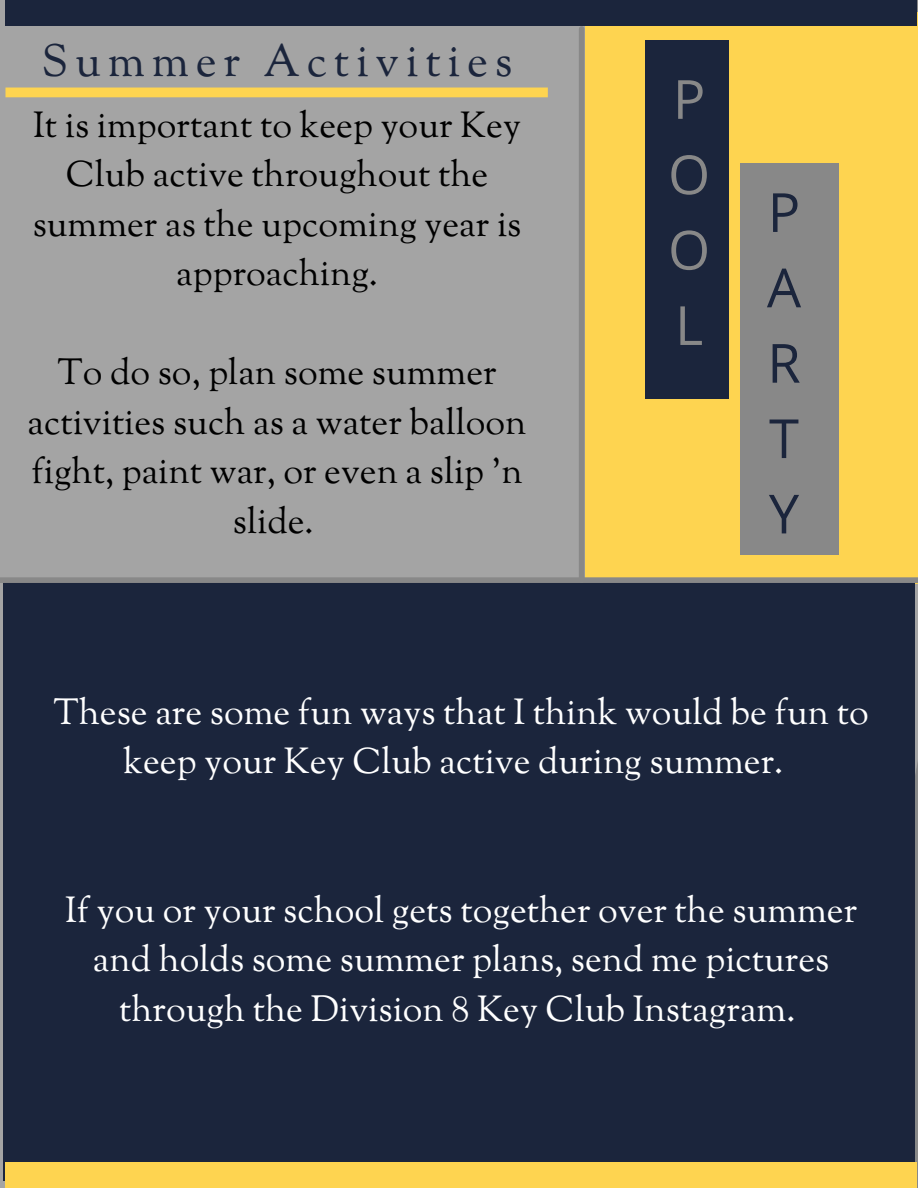
<style>
.page{position:relative;width:918px;height:1188px;background:#a4a4a4}
.page>*{position:absolute;margin:0;border:0;box-sizing:border-box;transform-origin:0 0}
.t1{font:54px "Open Sans";color:#1b253c}
.t2{font:54px "Open Sans";color:#888}
.t3{font:45px "Sorts Mill Goudy";letter-spacing:.15em;color:#1b253c}
.t4{font:36px/49.5px "Sorts Mill Goudy";color:#fff;text-align:center}
.t5{font:36px/49.5px "Sorts Mill Goudy";color:#000;text-align:center}
</style>
<div class="page">
<div style="left:585px;top:13px;width:333px;height:571px;background:#fed450"></div>
<div style="left:3px;top:583px;width:912px;height:597px;background:#1b253c"></div>
<div style="left:5px;top:0;width:912px;height:26px;background:#1b253c"></div>
<div style="left:5px;top:1162px;width:911px;height:26px;background:#fed450"></div>
<div style="left:5px;top:88px;width:543px;height:9px;background:#fed450"></div>
<div style="left:579px;top:29px;width:5px;height:551px;background:#888"></div>
<div style="left:0;top:577px;width:918px;height:6px;background:#888"></div>
<div style="left:645px;top:40px;width:83px;height:359px;background:#1b253c"></div>
<div style="left:741px;top:164px;width:98px;height:391px;background:#888"></div>
<p class="t3" style="left:42px;top:33px;width:472px">Summer Activities</p>
<p class="t5" style="left:33px;top:103px;width:490px">It is important to keep your Key<br>Club active throughout the summer as the upcoming year is approaching.</p>
<p class="t5" style="left:28px;top:351px;width:501px">To do so, plan some summer activities such as a water balloon fight, paint war, or even a slip 'n slide.</p>
<p class="t2" style="left:673px;top:61px;width:34px">P</p>
<p class="t2" style="left:668px;top:137px;width:44px">O</p>
<p class="t2" style="left:668px;top:212px;width:44px">O</p>
<p class="t2" style="left:675px;top:287px;width:30px">L</p>
<p class="t1" style="left:768px;top:174px;width:34px">P</p>
<p class="t1" style="left:767px;top:250px;width:36px">A</p>
<p class="t1" style="left:767px;top:325px;width:35px">R</p>
<p class="t1" style="left:769px;top:400px;width:31px">T</p>
<p class="t1" style="left:769px;top:476px;width:32px">Y</p>
<p class="t4" style="left:54px;top:690px;width:817px">These are some fun ways that I think would be fun to keep your Key Club active during summer.</p>
<p class="t4" style="left:65px;top:888px;width:794px">If you or your school gets together over the summer and holds some summer plans, send me pictures through the Division 8 Key Club Instagram.</p>
</div>
